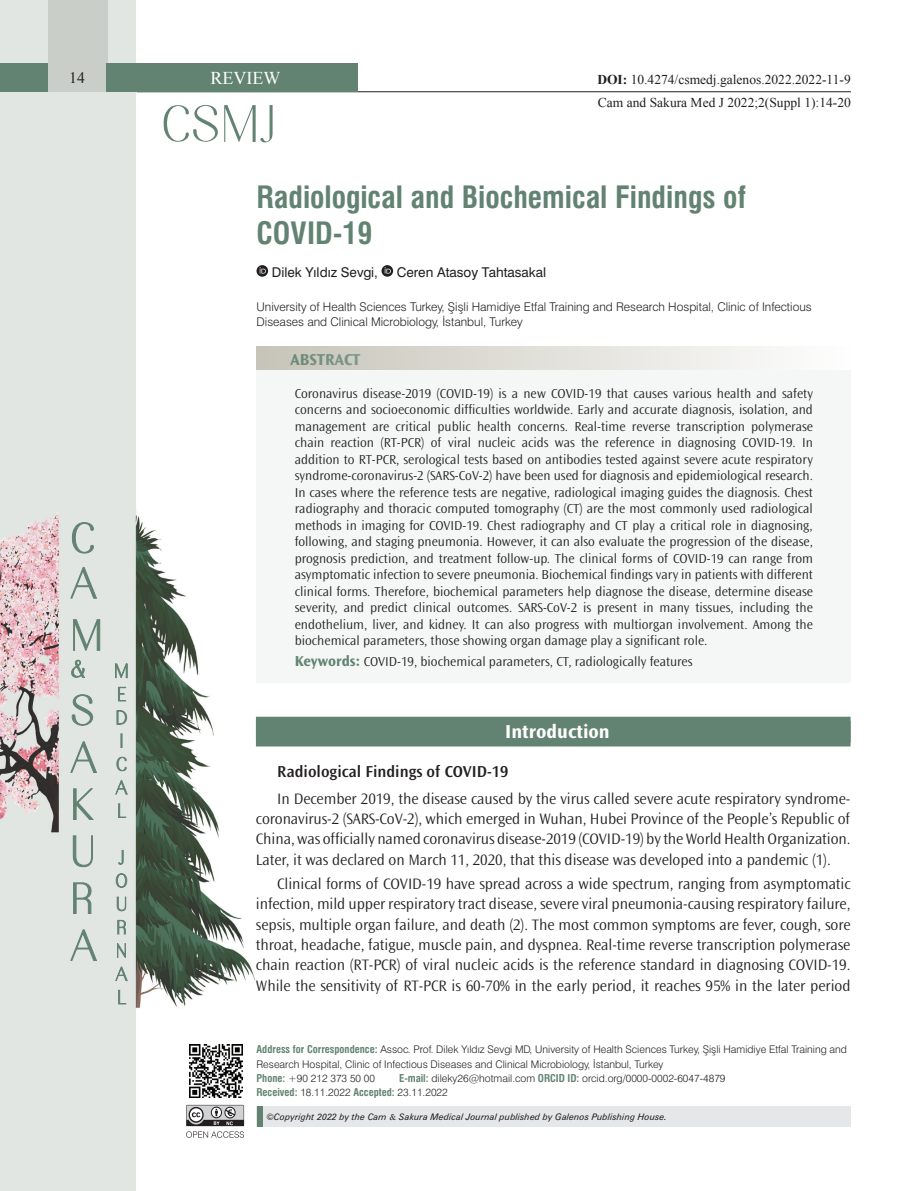
<style>
.page{position:relative;width:915px;height:1191px;background:#fff}
.page>*{position:absolute;margin:0;border:0;box-sizing:border-box;transform-origin:0 0}
.t1{font:30px/36px "Swiss Condensed Bold Tr";color:#638372}
.t2{font:700 19.5px "Ocean Sans Std";color:#fff}
.t3{font:18px "Times New Roman";color:#fff}
.t4{font:600 16.5px "Ocean Sans Std";color:#231f20}
.t5{font:700 16.5px "Ocean Sans Std";color:#638372}
.t6{font:300 15.75px/20.2px "Ocean Sans Std";letter-spacing:-.005em;color:#231f20;text-align:justify}
.t7{font:15.75px "Times New Roman";color:#231f20}
.t8{font:300 13.5px/16.5px "Ocean Sans Std";color:#231f20;text-align:justify}
.t9{font:13.5px "Times New Roman";color:#231f20}
.t10{font:13.5px "Swiss Normal Tr";color:#231f20}
.t11{font:12px/15px "Swiss Light Tr";color:#231f20}
.t12{font:10.5px/14.4px "Swiss Light Tr";color:#231f20}
.t13{font:9px "Swiss Italic Tr";color:#231f20}
.s1{font-weight:700}
.s2{font-weight:700;font-size:15px;color:#638372}
.s3{font-family:"Swiss Condensed Bold Tr";color:#638372}
</style>
<div class="page">
<div style="left:0;top:0;width:136px;height:1191px;background:#e1e6e2"></div>
<img style="left:0;top:509px;width:260px;height:500px">
<div style="left:48px;top:0;width:59px;height:92px;background:#c9cfc8"></div>
<svg style="left:118px;top:990px;width:8px;height:14px"></svg>
<svg style="left:115px;top:966px;width:12px;height:15px"></svg>
<svg style="left:117px;top:943px;width:9px;height:14px"></svg>
<svg style="left:117px;top:920px;width:9px;height:14px"></svg>
<svg style="left:117px;top:896px;width:9px;height:15px"></svg>
<svg style="left:116px;top:873px;width:11px;height:14px"></svg>
<svg style="left:118px;top:850px;width:5px;height:14px"></svg>
<svg style="left:118px;top:803px;width:8px;height:14px"></svg>
<svg style="left:115px;top:780px;width:12px;height:14px"></svg>
<svg style="left:116px;top:757px;width:10px;height:14px"></svg>
<svg style="left:121px;top:733px;width:1px;height:14px"></svg>
<svg style="left:117px;top:710px;width:10px;height:14px"></svg>
<svg style="left:118px;top:687px;width:8px;height:14px"></svg>
<svg style="left:115px;top:663px;width:12px;height:15px"></svg>
<svg style="left:70px;top:929px;width:27px;height:31px"></svg>
<svg style="left:73px;top:882px;width:18px;height:31px"></svg>
<svg style="left:73px;top:835px;width:20px;height:32px"></svg>
<svg style="left:73px;top:788px;width:21px;height:31px"></svg>
<svg style="left:70px;top:741px;width:27px;height:32px"></svg>
<svg style="left:72px;top:694px;width:21px;height:31px"></svg>
<svg style="left:71px;top:660px;width:14px;height:17px"></svg>
<svg style="left:73px;top:619px;width:27px;height:31px"></svg>
<svg style="left:70px;top:567px;width:27px;height:31px"></svg>
<svg style="left:72px;top:522px;width:22px;height:31px"></svg>
<hr style="left:137px;top:91px;width:713px;height:1px;background:#231f20">
<div style="left:106px;top:64px;width:252px;height:28px;background:#638372"></div>
<div style="left:0;top:64px;width:48px;height:28px;background:#638372"></div>
<div style="left:256px;top:1106px;width:594px;height:21px;background:#e6e7e9"></div>
<div style="left:256px;top:1106px;width:6px;height:21px;background:#638372"></div>
<svg style="left:163px;top:105px;width:109px;height:38px"></svg>
<svg style="left:186px;top:1104px;width:58px;height:33px"></svg>
<img style="left:189px;top:1044px;width:53px;height:53px">
<div style="left:256px;top:347px;width:594px;height:24px;background:linear-gradient(to right,#c6c4b8,#fefefe)"></div>
<div style="left:256px;top:371px;width:594px;height:312px;background:#f4f7f5"></div>
<svg style="left:256px;top:265px;width:12px;height:12px"></svg>
<svg style="left:259px;top:267px;width:7px;height:6px"></svg>
<svg style="left:381px;top:265px;width:12px;height:12px"></svg>
<svg style="left:384px;top:267px;width:7px;height:6px"></svg>
<div style="left:256px;top:716px;width:594px;height:30px;background:#638372"></div>
<p class="t7" style="left:69px;top:68px;width:17px">14</p>
<h3 class="t3" style="left:210px;top:66px;width:71px">REVIEW</h3>
<p class="t9" style="left:597px;top:71px;width:255px"><span class="s1">DOI:</span> 10.4274/csmedj.galenos.2022.2022-11-9</p>
<p class="t9" style="left:597px;top:93px;width:254px">Cam and Sakura Med J 2022;2(Suppl 1):14-20</p>
<h1 class="t1" style="left:256px;top:179px;width:490px">Radiological and Biochemical Findings of<br>COVID-19</h1>
<p class="t10" style="left:272px;top:264px;width:107px">Dilek Yıldız Sevgi,</p>
<p class="t10" style="left:396px;top:264px;width:151px">Ceren Atasoy Tahtasakal</p>
<p class="t11" style="left:256px;top:299px;width:556px">University of Health Sciences Turkey, Şişli Hamidiye Etfal Training and Research Hospital, Clinic of Infectious<br>Diseases and Clinical Microbiology, İstanbul, Turkey</p>
<p class="t5" style="left:290px;top:350px;width:72px">ABSTRACT</p>
<p class="t8" style="left:295px;top:385px;width:519px">Coronavirus disease-2019 (COVID-19) is a new COVID-19 that causes various health and safety concerns and socioeconomic difficulties worldwide. Early and accurate diagnosis, isolation, and management are critical public health concerns. Real-time reverse transcription polymerase chain reaction (RT-PCR) of viral nucleic acids was the reference in diagnosing COVID-19. In addition to RT-PCR, serological tests based on antibodies tested against severe acute respiratory syndrome-coronavirus-2 (SARS-CoV-2) have been used for diagnosis and epidemiological research.<br>In cases where the reference tests are negative, radiological imaging guides the diagnosis. Chest radiography and thoracic computed tomography (CT) are the most commonly used radiological methods in imaging for COVID-19. Chest radiography and CT play a critical role in diagnosing, following, and staging pneumonia. However, it can also evaluate the progression of the disease, prognosis prediction, and treatment follow-up. The clinical forms of COVID-19 can range from asymptomatic infection to severe pneumonia. Biochemical findings vary in patients with different clinical forms. Therefore, biochemical parameters help diagnose the disease, determine disease severity, and predict clinical outcomes. SARS-CoV-2 is present in many tissues, including the endothelium, liver, and kidney. It can also progress with multiorgan involvement. Among the biochemical parameters, those showing organ damage play a significant role.</p>
<p class="t8" style="left:295px;top:653px;width:399px"><span class="s2">Keywords:</span> COVID-19, biochemical parameters, CT, radiologically features</p>
<h2 class="t2" style="left:505px;top:721px;width:106px">Introduction</h2>
<p class="t4" style="left:277px;top:762px;width:232px">Radiological Findings of COVID-19</p>
<p class="t6" style="left:256px;top:789px;width:596px;text-indent:21px">In December 2019, the disease caused by the virus called severe acute respiratory syndrome&shy;coronavirus-2 (SARS-CoV-2), which emerged in Wuhan, Hubei Province of the People’s Republic of China, was officially named coronavirus disease-2019 (COVID-19) by the World Health Organization.<br>Later, it was declared on March 11, 2020, that this disease was developed into a pandemic (1).</p>
<p class="t6" style="left:256px;top:874px;width:596px;text-indent:21px">Clinical forms of COVID-19 have spread across a wide spectrum, ranging from asymptomatic infection, mild upper respiratory tract disease, severe viral pneumonia-causing respiratory failure, sepsis, multiple organ failure, and death (2). The most common symptoms are fever, cough, sore throat, headache, fatigue, muscle pain, and dyspnea. Real-time reverse transcription polymerase chain reaction (RT-PCR) of viral nucleic acids is the reference standard in diagnosing COVID-19.<br>While the sensitivity of RT-PCR is 60-70% in the early period, it reaches 95% in the later period</p>
<p class="t12" style="left:256px;top:1042px;width:591px"><span class="s3">Address for Correspondence:</span> Assoc. Prof. Dilek Yıldız Sevgi MD, University of Health Sciences Turkey, Şişli Hamidiye Etfal Training and<br>Research Hospital, Clinic of Infectious Diseases and Clinical Microbiology, İstanbul, Turkey<br><span class="s3">Phone:</span> +90 212 373 50 00</p>
<p class="t12" style="left:256px;top:1071px;width:470px;text-indent:142px"><span class="s3">E-mail:</span> dileky26@hotmail.com <span class="s3">ORCID ID:</span> orcid.org/0000-0002-6047-4879<br><span class="s3">Received:</span> 18.11.2022 <span class="s3">Accepted:</span> 23.11.2022</p>
<p class="t13" style="left:266px;top:1111px;width:122px">©Copyright 2022 by the Cam</p>
<p class="t13" style="left:399px;top:1111px;width:269px">Sakura Medical Journal published by Galenos Publishing House.</p>
</div>
